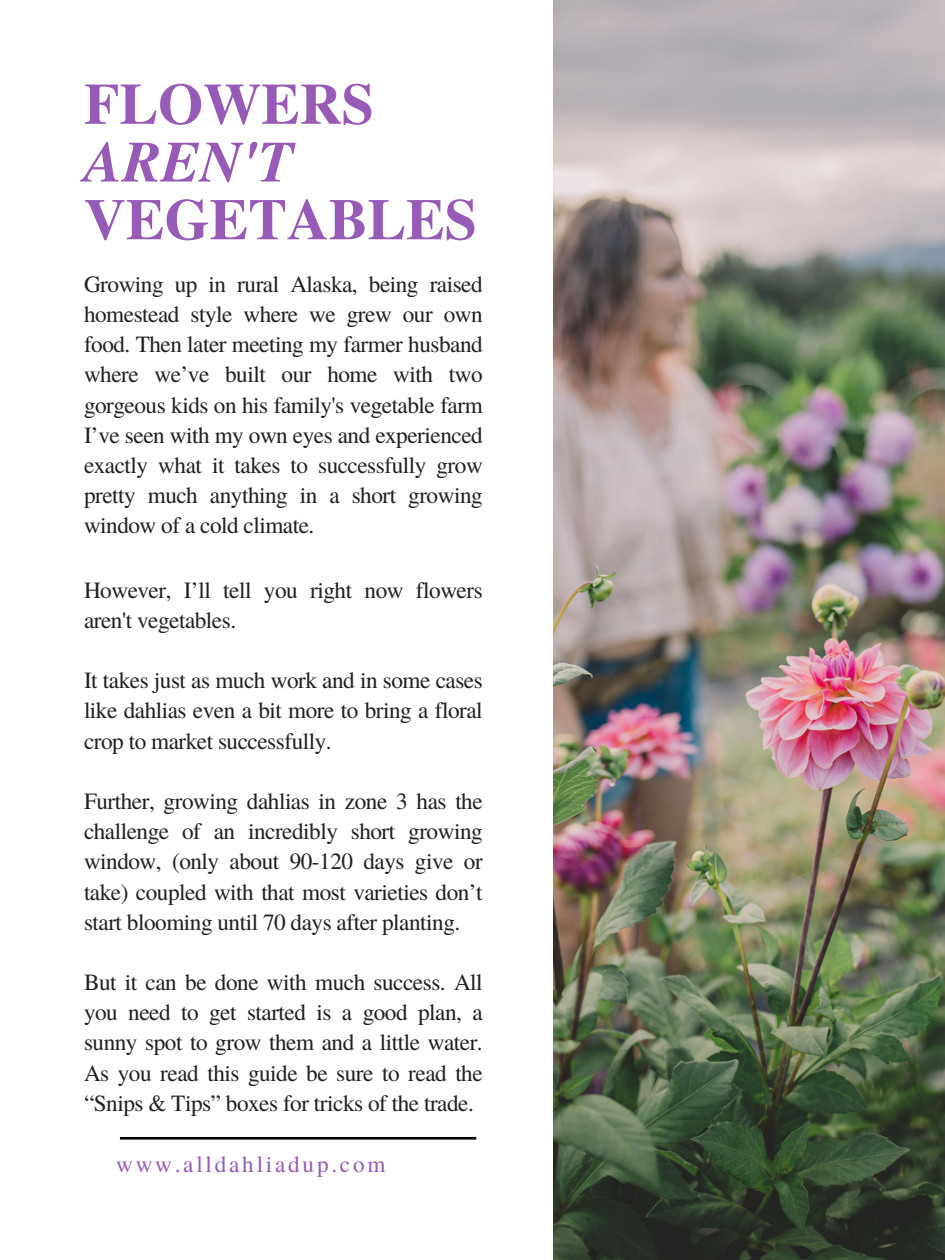
<style>
.page{position:relative;width:945px;height:1260px;background:#fff}
.page>*{position:absolute;margin:0;border:0;box-sizing:border-box;transform-origin:0 0}
.t1{font:700 57.93px/57.8px "Te X Gyre Termes";color:#975ab6}
.t2{font:23.28px/30.1px "Te X Gyre Termes";letter-spacing:-.02em;color:#222020;text-align:justify}
.t3{font:23.28px "Te X Gyre Termes";letter-spacing:.12em;color:#975ab6}
.s1{font-style:italic}
</style>
<div class="page">
<img style="left:554px;top:0;width:391px;height:1260px">
<hr style="left:120px;top:1137px;width:356px;height:3px;background:#000">
<h1 class="t1" style="left:84px;top:72px;width:394px">FLOWERS<br><span class="s1">AREN'T<br></span>VEGETABLES</h1>
<p class="t2" style="left:84px;top:268px;width:400px">Growing up in rural Alaska, being raised homestead style where we grew our own food. Then later meeting my farmer husband where we’ve built our home with two gorgeous kids on his family's vegetable farm I’ve seen with my own eyes and experienced exactly what it takes to successfully grow pretty much anything in a short growing window of a cold climate.</p>
<p class="t2" style="left:84px;top:574px;width:400px">However, I’ll tell you right now flowers aren't vegetables.</p>
<p class="t2" style="left:84px;top:664px;width:400px">It takes just as much work and in some cases like dahlias even a bit more to bring a floral crop to market successfully.</p>
<p class="t2" style="left:84px;top:785px;width:400px">Further, growing dahlias in zone 3 has the challenge of an incredibly short growing window, (only about 90-120 days give or take) coupled with that most varieties don’t start blooming until 70 days after planting.</p>
<p class="t2" style="left:84px;top:966px;width:400px">But it can be done with much success. All you need to get started is a good plan, a sunny spot to grow them and a little water.<br>As you read this guide be sure to read the “Snips &amp; Tips” boxes for tricks of the trade.</p>
<p class="t3" style="left:116px;top:1148px;width:271px">www.alldahliadup.com</p>
</div>
